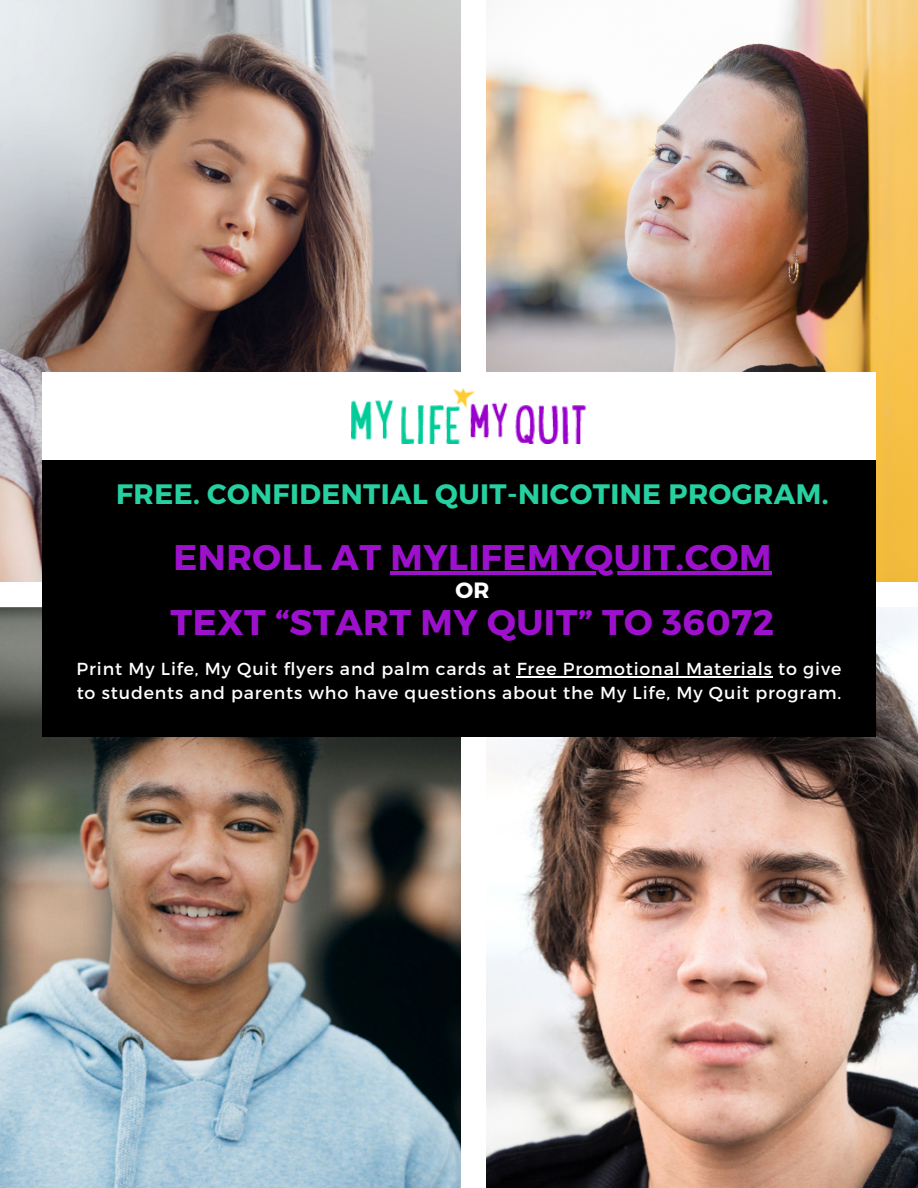
<style>
.page{position:relative;width:918px;height:1188px;background:#fff}
.page>*{position:absolute;margin:0;border:0;box-sizing:border-box;transform-origin:0 0}
.t1{font:700 35.55px "Montserrat";letter-spacing:.015em;color:#9d11cd}
.t2{font:700 28.05px "Montserrat";letter-spacing:.015em;color:#26d0a1}
.t3{font:700 22.05px "Montserrat";color:#fff}
.t4{font:17.4px/23.7px "Montserrat";letter-spacing:.05em;color:#fff}
</style>
<div class="page">
<img style="left:0;top:608px;width:460px;height:580px">
<img style="left:0;top:0;width:460px;height:582px">
<img style="left:486px;top:0;width:432px;height:582px">
<img style="left:486px;top:608px;width:432px;height:580px">
<div style="left:42px;top:372px;width:834px;height:365px;background:#000"></div>
<div style="left:42px;top:372px;width:834px;height:88px;background:#fff"></div>
<img style="left:352px;top:388px;width:234px;height:56px">
<hr style="left:391px;top:572px;width:381px;height:3px;background:#9d11cd">
<hr style="left:517px;top:676px;width:256px;height:2px;background:#fff">
<p class="t2" style="left:116px;top:476px;width:714px">FREE. CONFIDENTIAL QUIT-NICOTINE PROGRAM.</p>
<p class="t1" style="left:173px;top:534px;width:600px">ENROLL AT MYLIFEMYQUIT.COM</p>
<p class="t3" style="left:455px;top:575px;width:36px">OR</p>
<p class="t1" style="left:171px;top:599px;width:605px">TEXT “START MY QUIT” TO 36072</p>
<p class="t4" style="left:77px;top:656px;width:766px">Print My Life, My Quit flyers and palm cards at Free Promotional Materials to give to students and parents who have questions about the My Life, My Quit program.</p>
</div>
